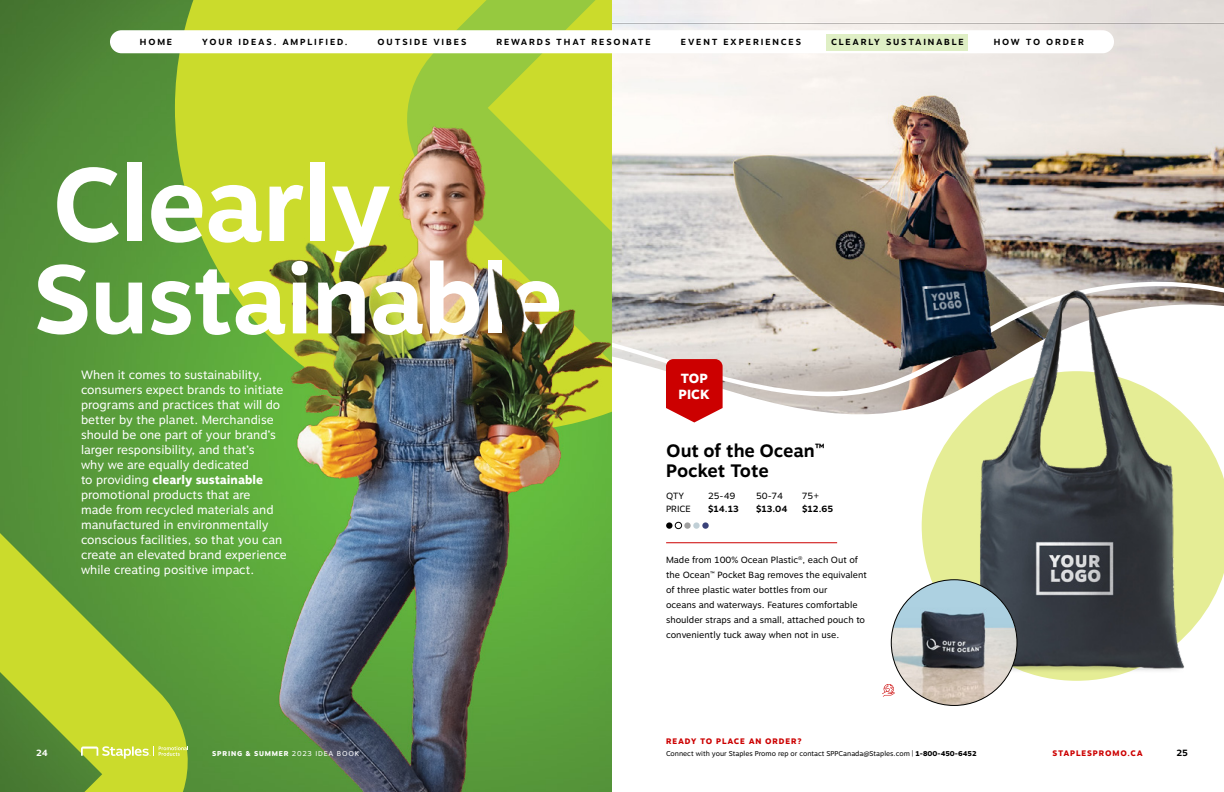
<style>
.page{position:relative;width:1224px;height:792px;background:#fff}
.page>*{position:absolute;margin:0;border:0;box-sizing:border-box;transform-origin:0 0}
.t1{font:700 103.8px "Motiva Sans";letter-spacing:-.02em;color:#fff}
.t2{font:700 97px "Motiva Sans";letter-spacing:-.02em;color:#fff}
.t3{font:700 18px/20px "Motiva Sans";color:#000}
.t4{font:800 13.2px/15.9px "Motiva Sans";letter-spacing:.01em;color:#fff}
.t5{font:12px/15px "Motiva Sans";color:#fff}
.t6{font:9px/15px "Motiva Sans";color:#000}
.t7{font:700 9px "Motiva Sans";color:#000}
.t8{font:700 9px "Motiva Sans";color:#fff}
.t9{font:700 8.8px "Motiva Sans";letter-spacing:.21em;color:#000}
.t10{font:800 8px "Motiva Sans";letter-spacing:.11em;color:#c00}
.t11{font:7px "Motiva Sans";color:#000}
.t12{font:800 7px "Motiva Sans";letter-spacing:.11em;color:#fff}
.s1{font-weight:800}
.s2{font-weight:400}
</style>
<div class="page">
<img style="left:0;top:0;width:118px;height:279px">
<img style="left:118px;top:0;width:494px;height:792px">
<svg style="left:0;top:279px;width:199px;height:513px;background:#6da436"></svg>
<svg style="left:666px;top:396px;width:239px;height:148px"></svg>
<img style="left:612px;top:0;width:612px;height:396px">
<img style="left:905px;top:270px;width:319px;height:435px">
<img style="left:891px;top:580px;width:126px;height:125px;border-radius:63px">
<div style="left:666px;top:522px;width:7px;height:7px;background:#000;border-radius:50%"></div>
<div style="left:675px;top:522px;width:7px;height:7px;background:#fff;border-radius:50%"></div>
<div style="left:675px;top:522px;width:7px;height:7px;border:1px solid #000101;border-radius:50%"></div>
<div style="left:684px;top:522px;width:7px;height:7px;background:#9f9f9f;border-radius:50%"></div>
<div style="left:693px;top:522px;width:7px;height:7px;background:#c0cfd6;border-radius:50%"></div>
<svg style="left:702px;top:522px;width:7px;height:7px"></svg>
<hr style="left:666px;top:542px;width:171px;height:1px;background:#c00">
<svg style="left:666px;top:359px;width:57px;height:63px;background:#d11e1e"></svg>
<svg style="left:882px;top:684px;width:13px;height:13px"></svg>
<img style="left:437px;top:216px;width:175px;height:252px">
<svg style="left:81px;top:746px;width:107px;height:13px"></svg>
<div style="left:110px;top:30px;width:1004px;height:23px;background:#fff;border-radius:12px"></div>
<div style="left:827px;top:34px;width:141px;height:16px;background:#dfefc5"></div>
<p class="t9" style="left:140px;top:36px;width:34px">HOME</p>
<p class="t9" style="left:202px;top:36px;width:147px">YOUR IDEAS. AMPLIFIED.</p>
<p class="t9" style="left:378px;top:36px;width:90px">OUTSIDE VIBES</p>
<p class="t9" style="left:496px;top:36px;width:156px">REWARDS THAT RESONATE</p>
<p class="t9" style="left:681px;top:36px;width:122px">EVENT EXPERIENCES</p>
<p class="t9" style="left:831px;top:36px;width:134px">CLEARLY SUSTAINABLE</p>
<p class="t9" style="left:994px;top:36px;width:92px">HOW TO ORDER</p>
<h1 class="t1" style="left:51px;top:128px;width:342px">Clearly</h1>
<h2 class="t2" style="left:33px;top:228px;width:532px">Sustainable</h2>
<p class="t5" style="left:81px;top:367px;width:207px">When it comes to sustainability, consumers expect brands to initiate programs and practices that will do better by the planet. Merchandise should be one part of your brand’s larger responsibility, and that’s<br>why we are equally dedicated<br>to providing <span class="s1">clearly sustainable </span>promotional products that are<br>made from recycled materials and manufactured in environmentally conscious facilities, so that you can create an elevated brand experience while creating positive impact.</p>
<p class="t4" style="left:679px;top:371px;width:33px">TOP<br>PICK</p>
<h3 class="t3" style="left:666px;top:441px;width:160px">Out of the Ocean<sup>™<br></sup>Pocket Tote</h3>
<p class="t6" style="left:666px;top:488px;width:20px">QTY</p>
<p class="t6" style="left:708px;top:488px;width:29px">25-49</p>
<p class="t6" style="left:756px;top:488px;width:28px">50-74</p>
<p class="t6" style="left:802px;top:488px;width:19px">75+</p>
<p class="t6" style="left:666px;top:501px;width:26px">PRICE</p>
<p class="t7" style="left:708px;top:502px;width:32px">$14.13</p>
<p class="t7" style="left:756px;top:502px;width:33px">$13.04</p>
<p class="t7" style="left:802px;top:502px;width:33px">$12.65</p>
<p class="t6" style="left:666px;top:552px;width:202px">Made from 100% Ocean Plastic<sup>®</sup>, each Out of the Ocean<sup>™</sup> Pocket Bag removes the equivalent of three plastic water bottles from our<br>oceans and waterways. Features comfortable shoulder straps and a small, attached pouch to conveniently tuck away when not in use.</p>
<p class="t10" style="left:666px;top:735px;width:137px">READY TO PLACE AN ORDER?</p>
<p class="t8" style="left:36px;top:746px;width:13px">24</p>
<p class="t12" style="left:212px;top:748px;width:149px">SPRING &amp; SUMMER <span class="s2">2023 IDEA BOOK</span></p>
<p class="t11" style="left:666px;top:748px;width:312px">Connect with your Staples Promo rep or contact SPPCanada@Staples.com | <span class="s1">1-800-450-6452</span></p>
<p class="t10" style="left:1052px;top:747px;width:92px">STAPLESPROMO.CA</p>
<p class="t7" style="left:1176px;top:746px;width:13px">25</p>
</div>
